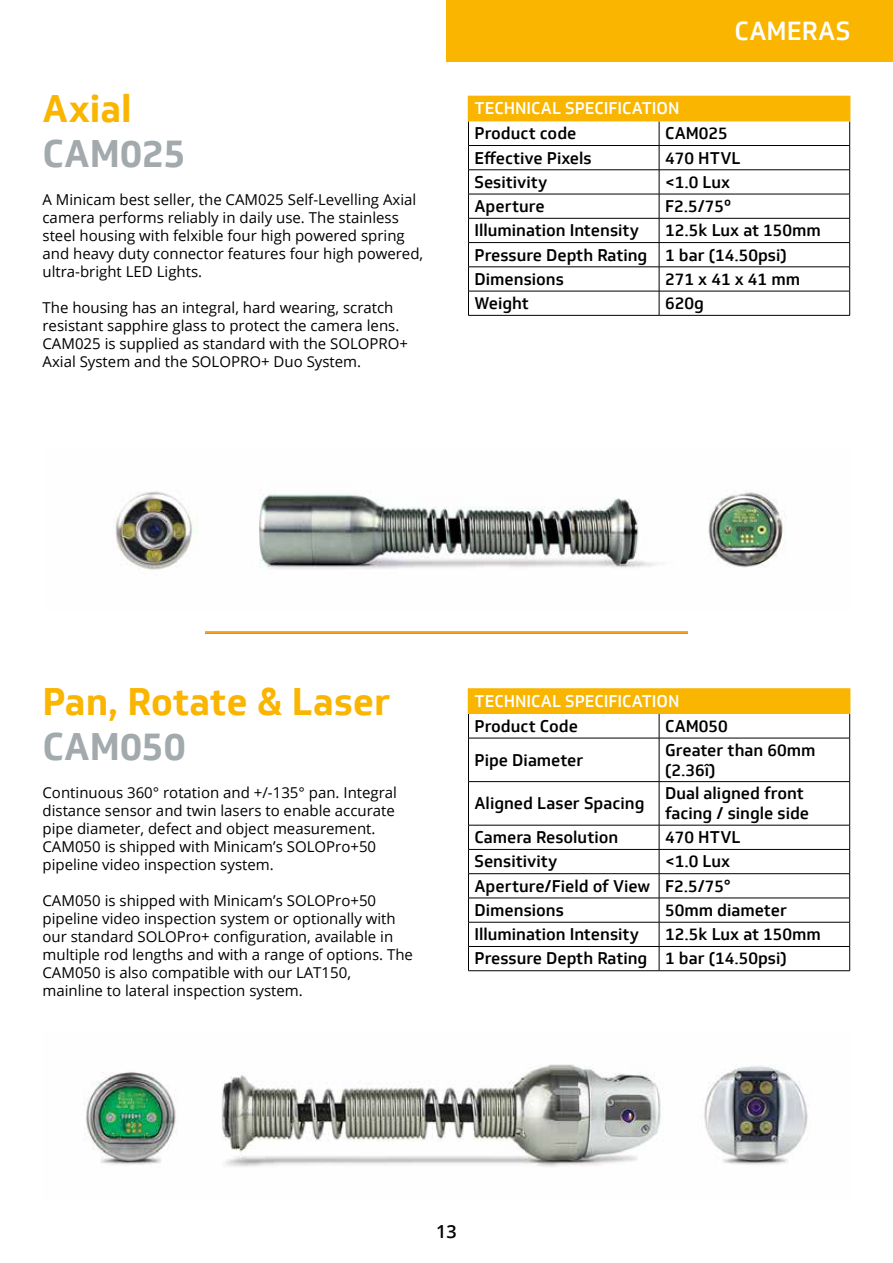
<style>
.page{position:relative;width:893px;height:1263px;background:#fff}
.page>*{position:absolute;margin:0;border:0;box-sizing:border-box;transform-origin:0 0}
.t1{font:700 37.5px "Soleto";color:#fab500}
.t2{font:700 37.5px "Soleto";color:#a2aaad}
.t3{font:500 25.5px "Soleto";letter-spacing:.005em;color:#fff}
.t4{font:600 18px "Open Sans";color:#000}
.t5{font:500 16.5px/24.3px "Soleto";color:#000}
.t6{font:500 16.5px "Soleto";color:#fff}
.t7{font:15px/18px "Open Sans";color:#000}
</style>
<div class="page">
<svg style="left:206px;top:631px;width:481px;height:3px"></svg>
<div style="left:446px;top:0;width:447px;height:62px;background:#fab500"></div>
<img style="left:115px;top:491px;width:671px;height:79px">
<img style="left:86px;top:1064px;width:722px;height:103px">
<div style="left:468px;top:96px;width:382px;height:25px;background:#fab500"></div>
<hr style="left:468px;top:145px;width:191px;height:1px;background:#000">
<hr style="left:659px;top:145px;width:191px;height:1px;background:#000">
<hr style="left:468px;top:170px;width:191px;height:1px;background:#000">
<hr style="left:659px;top:170px;width:191px;height:1px;background:#000">
<hr style="left:468px;top:194px;width:191px;height:1px;background:#000">
<hr style="left:659px;top:194px;width:191px;height:1px;background:#000">
<hr style="left:468px;top:218px;width:191px;height:1px;background:#000">
<hr style="left:659px;top:218px;width:191px;height:1px;background:#000">
<hr style="left:468px;top:242px;width:191px;height:1px;background:#000">
<hr style="left:659px;top:242px;width:191px;height:1px;background:#000">
<hr style="left:468px;top:267px;width:191px;height:1px;background:#000">
<hr style="left:659px;top:267px;width:191px;height:1px;background:#000">
<hr style="left:468px;top:291px;width:191px;height:1px;background:#000">
<hr style="left:659px;top:291px;width:191px;height:1px;background:#000">
<svg style="left:659px;top:121px;width:1px;height:194px"></svg>
<hr style="left:468px;top:315px;width:191px;height:1px;background:#000">
<hr style="left:659px;top:315px;width:191px;height:1px;background:#000">
<svg style="left:468px;top:121px;width:1px;height:194px"></svg>
<svg style="left:849px;top:121px;width:1px;height:194px"></svg>
<div style="left:468px;top:689px;width:382px;height:24px;background:#fab500"></div>
<svg style="left:659px;top:714px;width:1px;height:24px"></svg>
<hr style="left:468px;top:738px;width:191px;height:1px;background:#000">
<hr style="left:468px;top:738px;width:1px;height:43px;background:#000">
<hr style="left:659px;top:738px;width:191px;height:1px;background:#000">
<hr style="left:659px;top:738px;width:1px;height:43px;background:#000">
<hr style="left:849px;top:738px;width:1px;height:43px;background:#000">
<hr style="left:468px;top:781px;width:191px;height:1px;background:#000">
<hr style="left:468px;top:782px;width:1px;height:43px;background:#000">
<hr style="left:659px;top:781px;width:191px;height:1px;background:#000">
<hr style="left:659px;top:782px;width:1px;height:43px;background:#000">
<hr style="left:849px;top:782px;width:1px;height:43px;background:#000">
<hr style="left:468px;top:825px;width:191px;height:1px;background:#000">
<hr style="left:659px;top:825px;width:191px;height:1px;background:#000">
<hr style="left:468px;top:849px;width:191px;height:1px;background:#000">
<hr style="left:659px;top:849px;width:191px;height:1px;background:#000">
<hr style="left:468px;top:873px;width:191px;height:1px;background:#000">
<hr style="left:659px;top:873px;width:191px;height:1px;background:#000">
<hr style="left:468px;top:898px;width:191px;height:1px;background:#000">
<hr style="left:659px;top:898px;width:191px;height:1px;background:#000">
<hr style="left:468px;top:922px;width:191px;height:1px;background:#000">
<hr style="left:659px;top:922px;width:191px;height:1px;background:#000">
<hr style="left:468px;top:946px;width:191px;height:1px;background:#000">
<svg style="left:468px;top:825px;width:1px;height:145px"></svg>
<hr style="left:659px;top:946px;width:191px;height:1px;background:#000">
<svg style="left:659px;top:825px;width:1px;height:145px"></svg>
<svg style="left:849px;top:825px;width:1px;height:145px"></svg>
<hr style="left:468px;top:970px;width:191px;height:1px;background:#000">
<hr style="left:659px;top:970px;width:191px;height:1px;background:#000">
<hr style="left:468px;top:688px;width:191px;height:2px;background:#fab500">
<svg style="left:468px;top:714px;width:1px;height:24px"></svg>
<hr style="left:659px;top:688px;width:191px;height:2px;background:#fab500">
<svg style="left:849px;top:714px;width:1px;height:24px"></svg>
<hr style="left:468px;top:712px;width:191px;height:2px;background:#fab500">
<hr style="left:659px;top:712px;width:191px;height:2px;background:#fab500">
<h1 class="t1" style="left:43px;top:85px;width:91px">Axial</h1>
<h1 class="t2" style="left:43px;top:130px;width:145px">CAM025</h1>
<p class="t7" style="left:43px;top:190px;width:382px">A Minicam best seller, the CAM025 Self-Levelling Axial camera performs reliably in daily use. The stainless steel housing with felxible four high powered spring and heavy duty connector features four high powered, ultra-bright LED Lights.</p>
<p class="t7" style="left:43px;top:298px;width:367px">The housing has an integral, hard wearing, scratch resistant sapphire glass to protect the camera lens.<br>CAM025 is supplied as standard with the SOLOPRO+ Axial System and the SOLOPRO+ Duo System.</p>
<h2 class="t3" style="left:734px;top:15px;width:117px">CAMERAS</h2>
<p class="t6" style="left:474px;top:98px;width:206px">TECHNICAL SPECIFICATION</p>
<p class="t5" style="left:474px;top:121px;width:104px">Product code</p>
<p class="t5" style="left:665px;top:121px;width:64px">CAM025</p>
<p class="t5" style="left:474px;top:146px;width:119px">Effective Pixels</p>
<p class="t5" style="left:665px;top:146px;width:77px">470 HTVL</p>
<p class="t5" style="left:474px;top:170px;width:74px">Sesitivity</p>
<p class="t5" style="left:665px;top:170px;width:67px">&lt;1.0 Lux</p>
<p class="t5" style="left:474px;top:194px;width:72px">Aperture</p>
<p class="t5" style="left:665px;top:194px;width:68px">F2.5/75º</p>
<p class="t5" style="left:474px;top:218px;width:166px">Illumination Intensity</p>
<p class="t5" style="left:474px;top:218px;width:348px;text-indent:191px">12.5k Lux at 150mm<br>Pressure Depth Rating 1 bar (14.50psi)<br>Dimensions</p>
<p class="t5" style="left:665px;top:267px;width:136px">271 x 41 x 41 mm</p>
<p class="t5" style="left:474px;top:291px;width:56px">Weight</p>
<p class="t5" style="left:665px;top:291px;width:40px">620g</p>
<h1 class="t1" style="left:43px;top:678px;width:349px">Pan, Rotate &amp; Laser</h1>
<h1 class="t2" style="left:43px;top:723px;width:145px">CAM050</h1>
<p class="t7" style="left:43px;top:783px;width:356px">Continuous 360° rotation and +/-135° pan. Integral distance sensor and twin lasers to enable accurate pipe diameter, defect and object measurement.<br>CAM050 is shipped with Minicam’s SOLOPro+50 pipeline video inspection system.</p>
<p class="t7" style="left:43px;top:891px;width:372px">CAM050 is shipped with Minicam’s SOLOPro+50 pipeline video inspection system or optionally with our standard SOLOPro+ configuration, available in multiple rod lengths and with a range of options. The CAM050 is also compatible with our LAT150, mainline to lateral inspection system.</p>
<p class="t6" style="left:474px;top:691px;width:206px">TECHNICAL SPECIFICATION</p>
<p class="t5" style="left:474px;top:714px;width:105px">Product Code</p>
<p class="t5" style="left:665px;top:714px;width:64px">CAM050</p>
<p class="t5" style="left:474px;top:748px;width:110px">Pipe Diameter</p>
<p class="t5" style="left:665px;top:740px;width:152px;line-height:19.8px">Greater than 60mm (2.36î)</p>
<p class="t5" style="left:474px;top:791px;width:171px">Aligned Laser Spacing</p>
<p class="t5" style="left:665px;top:784px;width:146px;line-height:19.8px">Dual aligned front facing / single side</p>
<p class="t5" style="left:474px;top:825px;width:145px">Camera Resolution</p>
<p class="t5" style="left:665px;top:825px;width:77px">470 HTVL</p>
<p class="t5" style="left:474px;top:849px;width:84px">Sensitivity</p>
<p class="t5" style="left:474px;top:849px;width:258px;text-align:justify;text-indent:191px">&lt;1.0 Lux Aperture/Field of View F2.5/75° Dimensions</p>
<p class="t5" style="left:665px;top:898px;width:123px">50mm diameter</p>
<p class="t5" style="left:474px;top:922px;width:166px">Illumination Intensity</p>
<p class="t5" style="left:474px;top:922px;width:348px;text-indent:191px">12.5k Lux at 150mm<br>Pressure Depth Rating 1 bar (14.50psi)</p>
<p class="t4" style="left:436px;top:1219px;width:22px">13</p>
</div>
